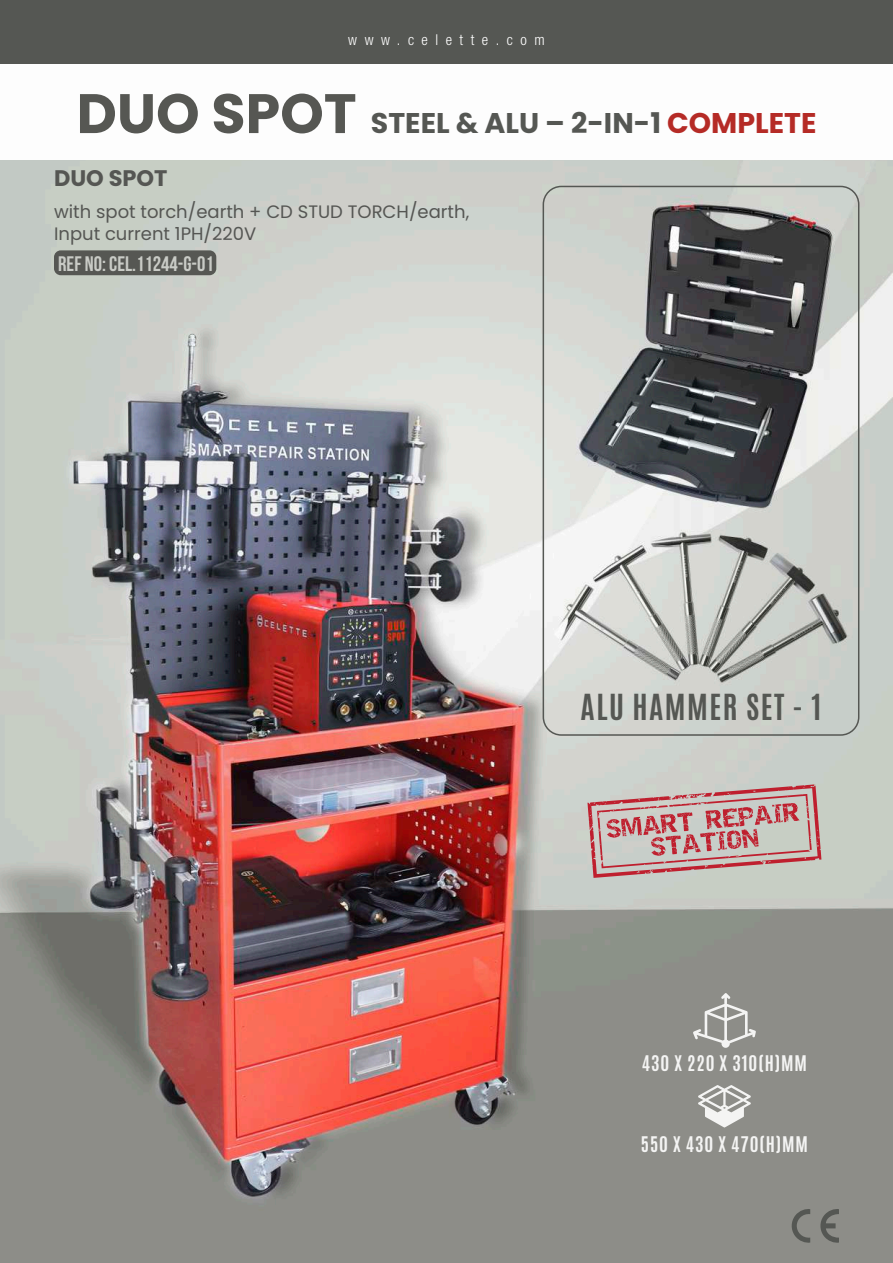
<style>
.page{position:relative;width:893px;height:1263px;background:#fff}
.page>*{position:absolute;margin:0;border:0;box-sizing:border-box;transform-origin:0 0}
.t1{font:700 30px "Antonio";letter-spacing:.05em;color:#555753}
.t2{font:700 28.5px "Poppins";color:#555753}
.t3{font:700 22.5px "Poppins";color:#555653}
.t4{font:700 21px "Bebas Neue";color:#c9cbc6}
.t5{font:18px/21.6px "Poppins";color:#555653}
.t6{font:700 18px "Antonio";letter-spacing:.05em;color:#f4f4f3}
.t7{font:300 condensed 15px "Helvetica Neue LT Std";letter-spacing:.5em;color:#fff}
.s1{font-size:55.5px;color:#565753}
.s2{color:#b52b26}
</style>
<div class="page">
<img style="left:0;top:160px;width:893px;height:1103px">
<div style="left:0;top:0;width:893px;height:101px;background:#555753"></div>
<div style="left:0;top:65px;width:893px;height:95px;background:#fdfdfd"></div>
<div style="left:543px;top:186px;width:316px;height:550px;border:2px solid #555753;border-radius:18px"></div>
<svg style="left:693px;top:993px;width:63px;height:55px"></svg>
<svg style="left:698px;top:1085px;width:53px;height:42px"></svg>
<svg style="left:587px;top:784px;width:234px;height:94px"></svg>
<div style="left:54px;top:250px;width:162px;height:25px;background:#565753;border-radius:7px"></div>
<svg style="left:819px;top:1208px;width:20px;height:35px"></svg>
<svg style="left:790px;top:1208px;width:20px;height:35px"></svg>
<p class="t7" style="left:348px;top:31px;width:198px">www.celette.com</p>
<h2 class="t2" style="left:77px;top:107px;width:741px"><span class="s1">DUO SPOT</span> STEEL &amp; ALU – 2-IN-1 <span class="s2">COMPLETE</span></h2>
<p class="t3" style="left:54px;top:165px;width:115px">DUO SPOT</p>
<p class="t5" style="left:54px;top:201px;width:417px">with spot torch/earth + CD STUD TORCH/earth,<br>Input current 1PH/220V</p>
<p class="t4" style="left:58px;top:252px;width:157px">REF NO: CEL.11244-G-01</p>
<h1 class="t1" style="left:581px;top:684px;width:242px">ALU HAMMER SET - 1</h1>
<p class="t6" style="left:642px;top:1050px;width:166px">430 X 220 X 310(H)MM</p>
<p class="t6" style="left:641px;top:1131px;width:169px">550 X 430 X 470(H)MM</p>
</div>
